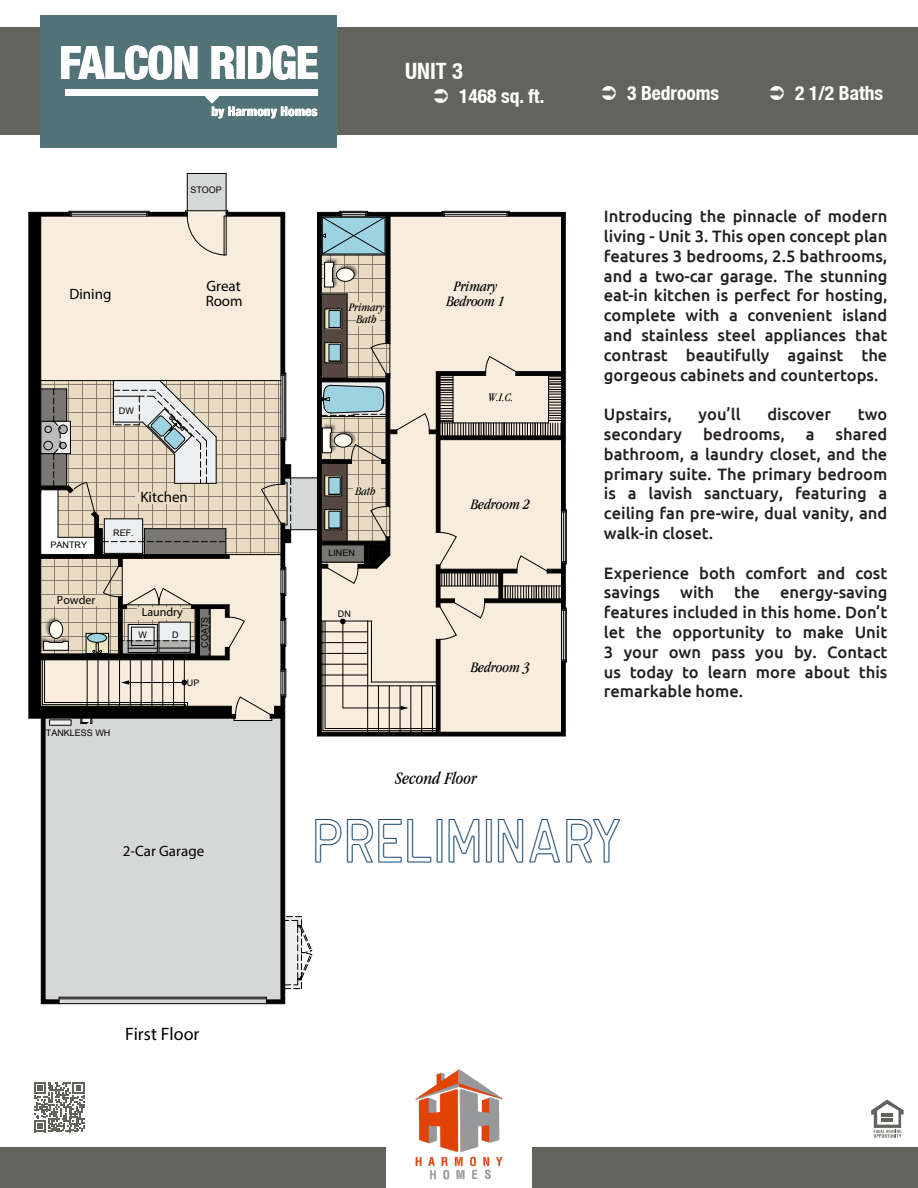
<style>
.page{position:relative;width:918px;height:1188px;background:#fff}
.page>*{position:absolute;margin:0;border:0;box-sizing:border-box;transform-origin:0 0}
.t1{font:800 condensed 45.9px "Helvetica Neue LT Std";letter-spacing:-.025em;color:#fff}
.t2{font:45px "Antone Outline";color:#00345e}
.t3{font:700 condensed 22.5px "Helvetica Neue LT";color:#fff}
.t4{font:700 condensed 19.5px "Helvetica Neue LT";color:#fff}
.t5{font:italic condensed 18px "Garamond IT Cby BT";color:#000}
.t6{font:500 16.5px/19.8px "Ubuntu";color:#231f20;text-align:justify}
.t7{font:italic condensed 15px/15px "Garamond LT";color:#000}
.t8{font:800 condensed 13.2px "Helvetica Neue LT Std";color:#fff}
.t9{font:italic condensed 12px/12px "Garamond LT";color:#000;text-align:center}
.t10{font:9px "Arial";color:#000}
</style>
<div class="page">
<div style="left:0;top:27px;width:918px;height:108px;background:#63635d"></div>
<div style="left:40px;top:15px;width:298px;height:132px;background:#527378"></div>
<div style="left:187px;top:173px;width:39px;height:38px;background:#d6d7d7"></div>
<hr style="left:186px;top:210px;width:42px;height:1px;background:#000">
<hr style="left:187px;top:173px;width:1px;height:39px;background:#000">
<hr style="left:187px;top:173px;width:39px;height:1px;background:#000">
<hr style="left:226px;top:173px;width:1px;height:39px;background:#000">
<hr style="left:566px;top:608px;width:1px;height:54px;background:#000">
<hr style="left:566px;top:510px;width:1px;height:54px;background:#000">
<svg style="left:29px;top:211px;width:537px;height:793px"></svg>
<div style="left:65px;top:90px;width:253px;height:6px;background:#fff"></div>
<svg style="left:205px;top:96px;width:14px;height:7px"></svg>
<svg style="left:34px;top:1082px;width:50px;height:50px"></svg>
<div style="left:0;top:1148px;width:386px;height:40px;background:#63635d"></div>
<div style="left:532px;top:1148px;width:386px;height:40px;background:#63635d"></div>
<img style="left:415px;top:1069px;width:88px;height:110px">
<svg style="left:871px;top:1100px;width:33px;height:38px"></svg>
<p class="t1" style="left:59px;top:34px;width:261px">FALCON RIDGE</p>
<p class="t8" style="left:211px;top:103px;width:108px">by Harmony Homes</p>
<p class="t3" style="left:405px;top:57px;width:59px">UNIT 3</p>
<p class="t4" style="left:459px;top:84px;width:87px">1468 sq. ft.</p>
<p class="t4" style="left:627px;top:81px;width:94px">3 Bedrooms</p>
<p class="t4" style="left:795px;top:81px;width:90px">2 1/2 Baths</p>
<p class="t7" style="left:69px;top:286px;width:44px">Dining</p>
<p class="t10" style="left:190px;top:184px;width:33px">STOOP</p>
<p class="t7" style="left:206px;top:279px;width:39px">Great<br>Room</p>
<p class="t10" style="left:119px;top:405px;width:16px">DW</p>
<p class="t7" style="left:140px;top:489px;width:49px">Kitchen</p>
<p class="t10" style="left:51px;top:539px;width:38px">PANTRY</p>
<p class="t10" style="left:113px;top:527px;width:22px">REF.</p>
<p class="t9" style="left:57px;top:594px;width:40px">Powder</p>
<p class="t9" style="left:142px;top:606px;width:43px">Laundry</p>
<p class="t10" style="left:139px;top:629px;width:10px">W</p>
<p class="t10" style="left:172px;top:629px;width:8px">D</p>
<p class="t10" style="left:199px;top:648px;width:33px;rotate:-90deg">COATS</p>
<p class="t10" style="left:187px;top:677px;width:14px">UP</p>
<p class="t10" style="left:46px;top:727px;width:66px">TANKLESS WH</p>
<p class="t9" style="left:349px;top:301px;width:37px">Primary<br>Bath</p>
<p class="t9" style="left:356px;top:485px;width:21px">Bath</p>
<p class="t10" style="left:328px;top:547px;width:28px">LINEN</p>
<p class="t10" style="left:338px;top:608px;width:14px">DN</p>
<p class="t7" style="left:446px;top:278px;width:60px;text-align:center">Primary<br>Bedroom 1</p>
<p class="t9" style="left:488px;top:391px;width:27px">W.I.C.</p>
<p class="t7" style="left:471px;top:497px;width:61px">Bedroom 2</p>
<p class="t7" style="left:471px;top:659px;width:61px">Bedroom 3</p>
<p class="t5" style="left:395px;top:768px;width:84px">Second Floor</p>
<p class="t6" style="left:604px;top:206px;width:285px">Introducing the pinnacle of modern living - Unit 3. This open concept plan features 3 bedrooms, 2.5 bathrooms, and a two-car garage. The stunning eat-in kitchen is perfect for hosting, complete with a convenient island and stainless steel appliances that contrast beautifully against the gorgeous cabinets and countertops.</p>
<p class="t6" style="left:604px;top:404px;width:69px">Upstairs,</p>
<p class="t6" style="left:699px;top:404px;width:44px">you’ll</p>
<p class="t6" style="left:767px;top:404px;width:65px">discover</p>
<p class="t6" style="left:858px;top:404px;width:31px">two</p>
<p class="t6" style="left:604px;top:424px;width:80px">secondary</p>
<p class="t6" style="left:703px;top:424px;width:83px">bedrooms,</p>
<p class="t6" style="left:806px;top:424px;width:10px">a</p>
<p class="t6" style="left:604px;top:424px;width:285px;text-indent:232px">shared bathroom, a laundry closet, and the primary suite. The primary bedroom is a lavish sanctuary, featuring a ceiling fan pre-wire, dual vanity, and walk-in closet.</p>
<p class="t6" style="left:604px;top:562px;width:285px">Experience both comfort and cost savings with the energy-saving features included in this home. Don’t let the opportunity to make Unit 3 your own pass you by. Contact us today to learn more about this remarkable home.</p>
<p class="t7" style="left:123px;top:843px;width:83px">2-Car Garage</p>
<p class="t5" style="left:125px;top:1023px;width:76px">First Floor</p>
<p class="t2" style="left:316px;top:807px;width:312px">PRELIMINARY</p>
</div>
